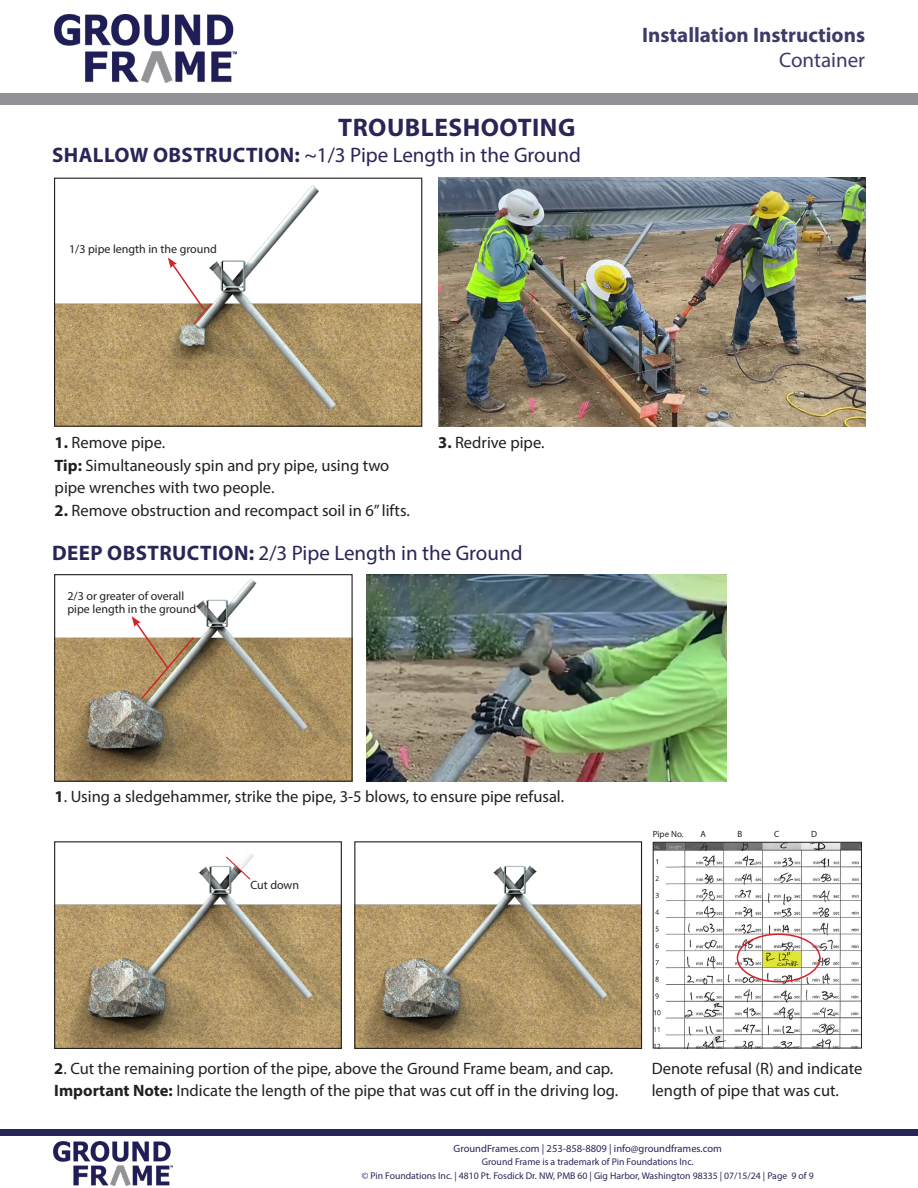
<style>
.page{position:relative;width:918px;height:1188px;background:#fff}
.page>*{position:absolute;margin:0;border:0;box-sizing:border-box;transform-origin:0 0}
.t1{font:700 25.5px "Myriad Pro";letter-spacing:.02em;color:#292657}
.t2{font:21px "Myriad Pro";color:#292657}
.t3{font:700 21px "Myriad Pro";color:#3d3b69}
.t4{font:21px "Myriad Pro";color:#3d3b69}
.t5{font:16.5px/22.5px "Myriad Pro";color:#231f20}
.t6{font:12px "Myriad Pro";color:#231f20}
.t7{font:10.5px "Myriad Pro";color:#292657}
.t8{font:9.75px/13.5px "Myriad Pro";color:#292657;text-align:center}
.t9{font:9px "Myriad Pro";color:#231f20}
.s1{font-weight:700}
</style>
<div class="page">
<img style="left:53px;top:1141px;width:120px;height:44px">
<div style="left:0;top:1130px;width:918px;height:6px;background:#292657"></div>
<img style="left:56px;top:578px;width:295px;height:202px">
<div style="left:54px;top:574px;width:299px;height:208px;border:1px solid #231f20"></div>
<img style="left:366px;top:575px;width:360px;height:206px">
<img style="left:438px;top:178px;width:427px;height:249px">
<img style="left:54px;top:15px;width:183px;height:67px">
<div style="left:0;top:94px;width:918px;height:11px;background:#919196"></div>
<img style="left:56px;top:185px;width:364px;height:240px">
<div style="left:54px;top:178px;width:368px;height:249px;border:1px solid #231f20"></div>
<img style="left:56px;top:853px;width:284px;height:194px">
<div style="left:54px;top:841px;width:288px;height:208px;border:1px solid #231f20"></div>
<img style="left:356px;top:865px;width:284px;height:182px">
<div style="left:354px;top:841px;width:288px;height:208px;border:1px solid #231f20"></div>
<img style="left:655px;top:844px;width:205px;height:202px">
<div style="left:653px;top:842px;width:209px;height:206px;border:1px solid #231f20"></div>
<svg style="left:132px;top:616px;width:63px;height:84px"></svg>
<svg style="left:225px;top:855px;width:27px;height:26px"></svg>
<svg style="left:168px;top:257px;width:44px;height:69px"></svg>
<div style="left:737px;top:933px;width:84px;height:49px;border:2px solid #d5232b;border-radius:50%"></div>
<p class="t1" style="left:338px;top:111px;width:239px">TROUBLESHOOTING</p>
<p class="t2" style="left:52px;top:142px;width:530px"><span class="s1">SHALLOW OBSTRUCTION:</span> ~1/3 Pipe Length in the Ground</p>
<p class="t6" style="left:69px;top:242px;width:149px">1/3 pipe length in the ground</p>
<p class="t3" style="left:642px;top:21px;width:224px">Installation Instructions</p>
<p class="t4" style="left:779px;top:47px;width:88px">Container</p>
<p class="t5" style="left:55px;top:431px;width:112px"><span class="s1">1.</span> Remove pipe.</p>
<p class="t5" style="left:55px;top:454px;width:336px"><span class="s1">Tip:</span> Simultaneously spin and pry pipe, using two pipe wrenches with two people.</p>
<p class="t5" style="left:55px;top:499px;width:357px"><span class="s1">2.</span> Remove obstruction and recompact soil in 6” lifts.</p>
<p class="t5" style="left:438px;top:431px;width:108px"><span class="s1">3.</span> Redrive pipe.</p>
<p class="t2" style="left:52px;top:540px;width:472px"><span class="s1">DEEP OBSTRUCTION:</span> 2/3 Pipe Length in the Ground</p>
<p class="t6" style="left:68px;top:588px;width:118px">2/3 or greater of overall</p>
<p class="t6" style="left:68px;top:602px;width:130px">pipe length in the ground</p>
<p class="t5" style="left:55px;top:785px;width:511px"><span class="s1">1</span>. Using a sledgehammer, strike the pipe, 3-5 blows, to ensure pipe refusal.</p>
<p class="t6" style="left:250px;top:877px;width:50px">Cut down</p>
<p class="t9" style="left:653px;top:828px;width:32px">Pipe No.</p>
<p class="t9" style="left:701px;top:828px;width:7px">A</p>
<p class="t9" style="left:737px;top:828px;width:6px">B</p>
<p class="t9" style="left:774px;top:828px;width:7px">C</p>
<p class="t9" style="left:811px;top:828px;width:7px">D</p>
<p class="t5" style="left:54px;top:1057px;width:561px"><span class="s1">2</span>. Cut the remaining portion of the pipe, above the Ground Frame beam, and cap.</p>
<p class="t5" style="left:54px;top:1079px;width:565px"><span class="s1">Important Note:</span> Indicate the length of the pipe that was cut off in the driving log.</p>
<p class="t5" style="left:652px;top:1057px;width:212px">Denote refusal (R) and indicate</p>
<p class="t5" style="left:652px;top:1079px;width:189px">length of pipe that was cut.</p>
<p class="t7" style="left:454px;top:1142px;width:270px">GroundFrames.com | 253-858-8809 | info@groundframes.com</p>
<p class="t8" style="left:362px;top:1155px;width:454px">Ground Frame is a trademark of Pin Foundations Inc.<br>© Pin Foundations Inc. | 4810 Pt. Fosdick Dr. NW, PMB 60 | Gig Harbor, Washington 98335 | 07/15/24 | Page 9 of 9</p>
</div>
